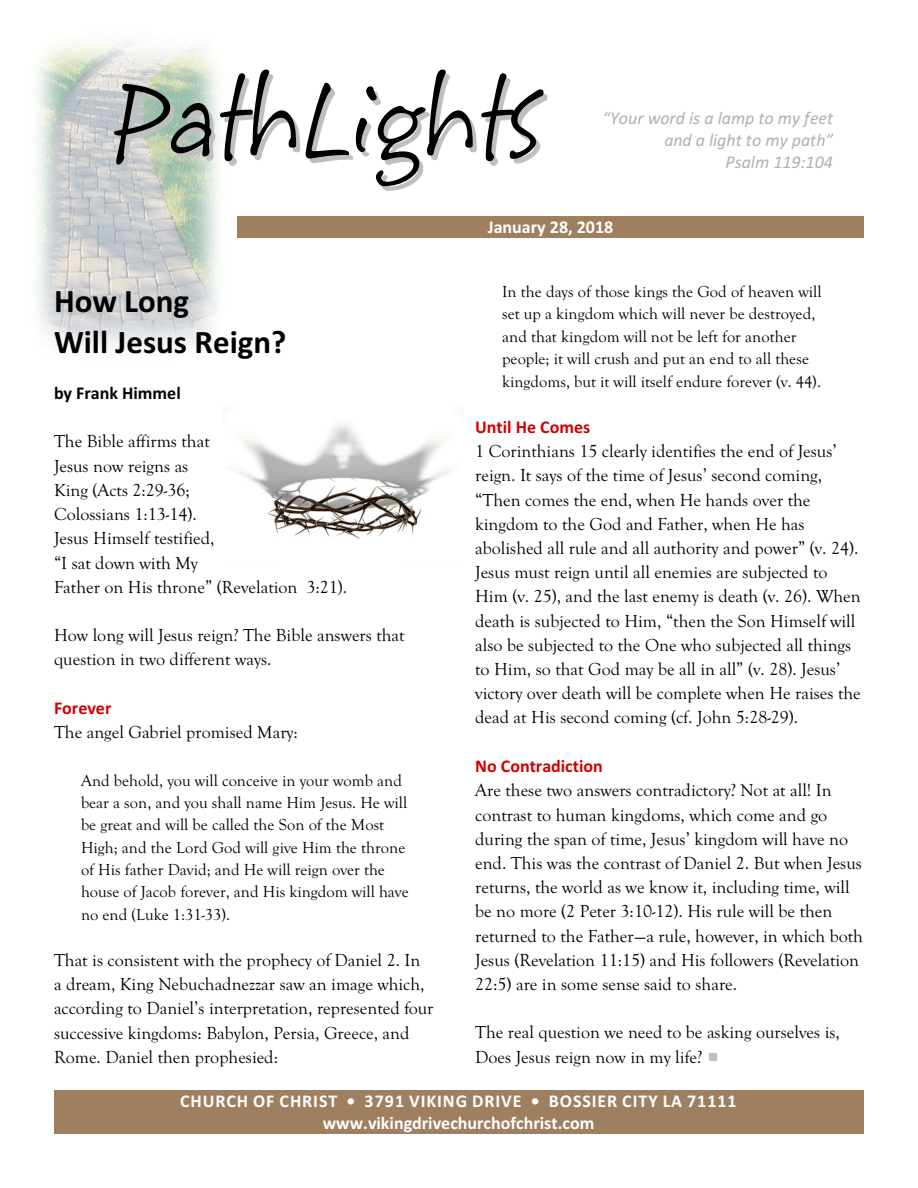
<style>
.page{position:relative;width:918px;height:1188px;background:#fff}
.page>*{position:absolute;margin:0;border:0;box-sizing:border-box;transform-origin:0 0}
.t1{font:102px "Starbabe Hmk";color:#000}
.t2{font:700 33px/40.2px "Calibri";color:#000}
.t3{font:18px/24.2px "Goudy Old Style T";color:#000}
.t4{font:700 18px/21.9px "Calibri";letter-spacing:.045em;color:#fff;text-align:center}
.t5{font:italic 18px/21.9px "Calibri";color:#b0b0b0;text-align:right}
.t6{font:700 18px "Calibri";color:#d10000}
.t7{font:700 18px "Calibri";letter-spacing:.005em;color:#fff}
.t8{font:700 18px "Calibri";color:#000}
.t9{font:16.5px/22.4px "Goudy Old Style T";color:#000}
</style>
<div class="page">
<img style="left:36px;top:40px;width:183px;height:310px">
<img style="left:222px;top:408px;width:242px;height:132px">
<div style="left:238px;top:216px;width:626px;height:22px;background:#9e8061"></div>
<div style="left:54px;top:1090px;width:810px;height:44px;background:#9e8061"></div>
<h1 class="t1" style="left:111px;top:58px;width:431px">PathLights</h1>
<p class="t5" style="left:603px;top:109px;width:232px">“Your word is a lamp to my feet and a light to my path”<br>Psalm 119:104</p>
<h2 class="t2" style="left:54px;top:284px;width:234px">How Long<br>Will Jesus Reign?</h2>
<p class="t8" style="left:54px;top:385px;width:128px">by Frank Himmel</p>
<p class="t3" style="left:54px;top:429px;width:295px">The Bible affirms that<br>Jesus now reigns as<br>King (Acts 2:29-36;<br>Colossians 1:13-14).<br>Jesus Himself testified,<br>“I sat down with My<br>Father on His throne” (Revelation 3:21).</p>
<p class="t3" style="left:54px;top:623px;width:352px">How long will Jesus reign? The Bible answers that question in two different ways.</p>
<p class="t6" style="left:54px;top:700px;width:59px">Forever</p>
<p class="t3" style="left:54px;top:720px;width:246px">The angel Gabriel promised Mary:</p>
<p class="t9" style="left:81px;top:769px;width:329px">And behold, you will conceive in your womb and bear a son, and you shall name Him Jesus. He will be great and will be called the Son of the Most High; and the Lord God will give Him the throne of His father David; and He will reign over the house of Jacob forever, and His kingdom will have no end (Luke 1:31-33).</p>
<p class="t3" style="left:54px;top:948px;width:381px">That is consistent with the prophecy of Daniel 2. In<br>a dream, King Nebuchadnezzar saw an image which, according to Daniel’s interpretation, represented four successive kingdoms: Babylon, Persia, Greece, and Rome. Daniel then prophesied:</p>
<p class="t7" style="left:488px;top:220px;width:127px">January 28, 2018</p>
<p class="t9" style="left:502px;top:280px;width:321px">In the days of those kings the God of heaven will set up a kingdom which will never be destroyed, and that kingdom will not be left for another people; it will crush and put an end to all these kingdoms, but it will itself endure forever (v. 44).</p>
<p class="t6" style="left:475px;top:419px;width:117px">Until He Comes</p>
<p class="t3" style="left:475px;top:439px;width:387px">1 Corinthians 15 clearly identifies the end of Jesus’ reign. It says of the time of Jesus’ second coming, “Then comes the end, when He hands over the kingdom to the God and Father, when He has abolished all rule and all authority and power” (v. 24).<br>Jesus must reign until all enemies are subjected to Him (v. 25), and the last enemy is death (v. 26). When death is subjected to Him, “then the Son Himself will also be subjected to the One who subjected all things to Him, so that God may be all in all” (v. 28). Jesus’ victory over death will be complete when He raises the dead at His second coming (cf. John 5:28-29).</p>
<p class="t6" style="left:475px;top:758px;width:129px">No Contradiction</p>
<p class="t3" style="left:475px;top:778px;width:389px">Are these two answers contradictory? Not at all! In contrast to human kingdoms, which come and go during the span of time, Jesus’ kingdom will have no end. This was the contrast of Daniel 2. But when Jesus returns, the world as we know it, including time, will be no more (2 Peter 3:10-12). His rule will be then returned to the Father—a rule, however, in which both Jesus (Revelation 11:15) and His followers (Revelation 22:5) are in some sense said to share.</p>
<p class="t3" style="left:475px;top:1020px;width:366px">The real question we need to be asking ourselves is,<br>Does Jesus reign now in my life?</p>
<p class="t4" style="left:180px;top:1092px;width:558px">CHURCH OF CHRIST • 3791 VIKING DRIVE • BOSSIER CITY LA 71111 www.vikingdrivechurchofchrist.com</p>
</div>
